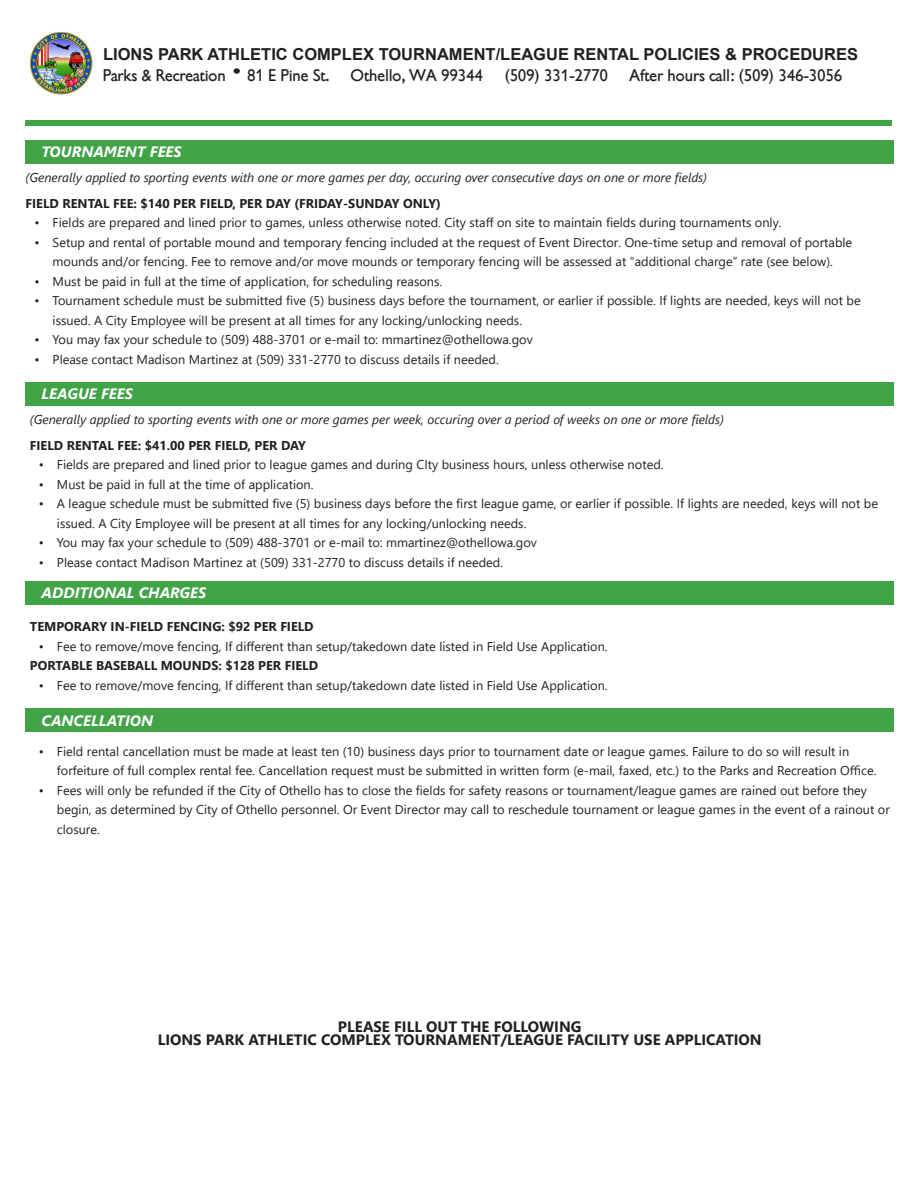
<style>
.page{position:relative;width:918px;height:1188px;background:#fff}
.page>*{position:absolute;margin:0;border:0;box-sizing:border-box;transform-origin:0 0}
.t1{font:16.5px "Gibson";color:#231f20}
.t2{font:700 16.5px "Arial";color:#231f20}
.t3{font:italic 700 15px "Segoe UI";color:#fff}
.t4{font:700 15px "Segoe UI";color:#231f20}
.t5{font:12.75px/19.5px "Segoe UI";color:#231f20}
.t6{font:italic 12.75px "Segoe UI";color:#231f20}
.t7{font:700 12.75px "Segoe UI";color:#231f20}
</style>
<div class="page">
<img style="left:30px;top:31px;width:63px;height:63px">
<svg style="left:234px;top:68px;width:6px;height:6px"></svg>
<div style="left:26px;top:120px;width:866px;height:6px;background:#40a447"></div>
<div style="left:26px;top:140px;width:868px;height:24px;background:#40a447"></div>
<div style="left:26px;top:382px;width:868px;height:24px;background:#40a447"></div>
<div style="left:26px;top:581px;width:868px;height:24px;background:#40a447"></div>
<div style="left:26px;top:709px;width:868px;height:23px;background:#40a447"></div>
<p class="t2" style="left:103px;top:42px;width:757px">LIONS PARK ATHLETIC COMPLEX TOURNAMENT/LEAGUE RENTAL POLICIES &amp; PROCEDURES</p>
<p class="t1" style="left:103px;top:66px;width:124px">Parks &amp; Recreation</p>
<p class="t1" style="left:248px;top:66px;width:84px">81 E Pine St.</p>
<p class="t1" style="left:351px;top:66px;width:133px">Othello, WA 99344</p>
<p class="t1" style="left:505px;top:66px;width:105px">(509) 331-2770</p>
<p class="t1" style="left:630px;top:66px;width:214px">After hours call: (509) 346-3056</p>
<p class="t3" style="left:30px;top:138px;width:142px">TOURNAMENT FEES</p>
<p class="t3" style="left:42px;top:138px;width:142px">TOURNAMENT FEES</p>
<p class="t6" style="left:26px;top:166px;width:683px">(Generally applied to sporting events with one or more games per day, occuring over consecutive days on one or more fields)</p>
<p class="t7" style="left:26px;top:191px;width:417px">FIELD RENTAL FEE: $140 PER FIELD, PER DAY (FRIDAY-SUNDAY ONLY)</p>
<p class="t5" style="left:35px;top:212px;width:749px">• Fields are prepared and lined prior to games, unless otherwise noted. City staff on site to maintain fields during tournaments only.</p>
<p class="t5" style="left:35px;top:231px;width:819px;text-align:center">• Setup and rental of portable mound and temporary fencing included at the request of Event Director. One-time setup and removal of portable mounds and/or fencing. Fee to remove and/or move mounds or temporary fencing will be assessed at “additional charge” rate (see below).</p>
<p class="t5" style="left:35px;top:270px;width:409px">• Must be paid in full at the time of application, for scheduling reasons.</p>
<p class="t5" style="left:53px;top:290px;width:810px;text-indent:-18px">• Tournament schedule must be submitted five (5) business days before the tournament, or earlier if possible. If lights are needed, keys will not be issued. A City Employee will be present at all times for any locking/unlocking needs.</p>
<p class="t5" style="left:35px;top:329px;width:500px">• You may fax your schedule to (509) 488-3701 or e-mail to: mmartinez@othellowa.gov</p>
<p class="t5" style="left:35px;top:348px;width:466px">• Please contact Madison Martinez at (509) 331-2770 to discuss details if needed.</p>
<p class="t3" style="left:30px;top:380px;width:93px">LEAGUE FEES</p>
<p class="t3" style="left:42px;top:380px;width:93px">LEAGUE FEES</p>
<p class="t6" style="left:30px;top:408px;width:696px">(Generally applied to sporting events with one or more games per week, occuring over a period of weeks on one or more fields)</p>
<p class="t7" style="left:30px;top:433px;width:278px">FIELD RENTAL FEE: $41.00 PER FIELD, PER DAY</p>
<p class="t5" style="left:39px;top:454px;width:626px">• Fields are prepared and lined prior to league games and during CIty business hours, unless otherwise noted.</p>
<p class="t5" style="left:39px;top:473px;width:276px">• Must be paid in full at the time of application.</p>
<p class="t5" style="left:57px;top:493px;width:823px;text-indent:-18px">• A league schedule must be submitted five (5) business days before the first league game, or earlier if possible. If lights are needed, keys will not be issued. A City Employee will be present at all times for any locking/unlocking needs.</p>
<p class="t5" style="left:39px;top:532px;width:500px">• You may fax your schedule to (509) 488-3701 or e-mail to: mmartinez@othellowa.gov</p>
<p class="t5" style="left:39px;top:551px;width:466px">• Please contact Madison Martinez at (509) 331-2770 to discuss details if needed.</p>
<p class="t3" style="left:32px;top:581px;width:166px">ADDITIONAL CHARGES</p>
<p class="t7" style="left:30px;top:615px;width:285px">TEMPORARY IN-FIELD FENCING: $92 PER FIELD</p>
<p class="t5" style="left:39px;top:636px;width:570px">• Fee to remove/move fencing, If different than setup/takedown date listed in Field Use Application.</p>
<p class="t7" style="left:30px;top:654px;width:290px">PORTABLE BASEBALL MOUNDS: $128 PER FIELD</p>
<p class="t5" style="left:39px;top:675px;width:570px">• Fee to remove/move fencing, If different than setup/takedown date listed in Field Use Application.</p>
<p class="t3" style="left:30px;top:706px;width:113px">CANCELLATION</p>
<p class="t5" style="left:57px;top:740px;width:821px;text-indent:-18px">• Field rental cancellation must be made at least ten (10) business days prior to tournament date or league games. Failure to do so will result in forfeiture of full complex rental fee. Cancellation request must be submitted in written form (e-mail, faxed, etc.) to the Parks and Recreation Office.</p>
<p class="t5" style="left:57px;top:779px;width:834px;text-indent:-18px">• Fees will only be refunded if the City of Othello has to close the fields for safety reasons or tournament/league games are rained out before they begin, as determined by City of Othello personnel. Or Event Director may call to reschedule tournament or league games in the event of a rainout or closure.</p>
<p class="t3" style="left:42px;top:579px;width:166px">ADDITIONAL CHARGES</p>
<p class="t3" style="left:42px;top:706px;width:113px">CANCELLATION</p>
<p class="t4" style="left:338px;top:1012px;width:245px">PLEASE FILL OUT THE FOLLOWING</p>
<p class="t4" style="left:158px;top:1026px;width:606px">LIONS PARK ATHLETIC COMPLEX TOURNAMENT/LEAGUE FACILITY USE APPLICATION</p>
</div>
